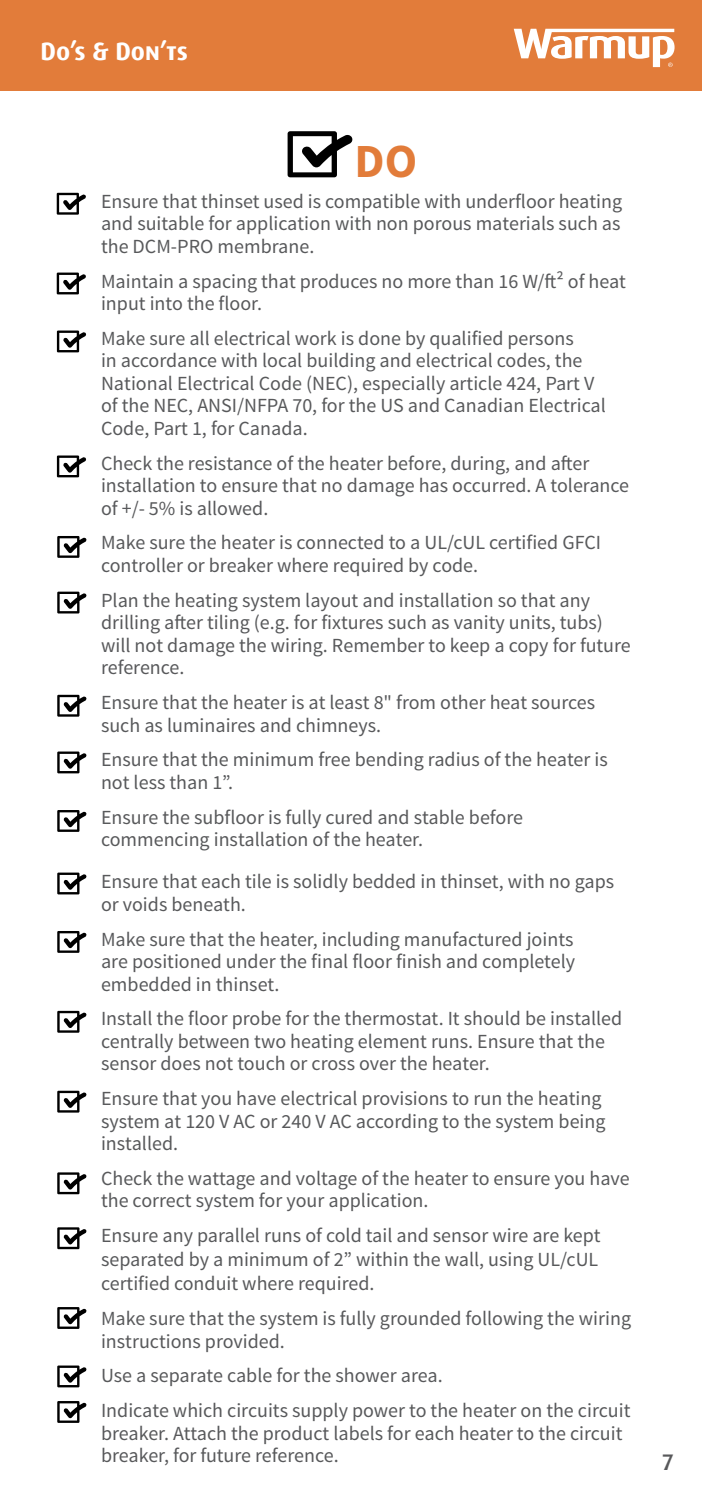
<style>
.page{position:relative;width:702px;height:1489px;background:#fff}
.page>*{position:absolute;margin:0;border:0;box-sizing:border-box;transform-origin:0 0}
.t1{font:700 47.5px "Source Sans Pro";color:#e27c3a}
.t2{font:700 25px "Dax Sc Offc";color:#fff}
.t3{font:500 22.5px "Dax Offc";color:#58595b}
.t4{font:20px/22.5px "Source Sans Pro";color:#58595b}
</style>
<div class="page">
<div style="left:0;top:0;width:702px;height:91px;background:#e27c3a"></div>
<svg style="left:513px;top:29px;width:161px;height:38px"></svg>
<svg style="left:57px;top:193px;width:29px;height:22px"></svg>
<svg style="left:57px;top:272px;width:29px;height:22px"></svg>
<svg style="left:57px;top:330px;width:29px;height:22px"></svg>
<svg style="left:57px;top:455px;width:29px;height:22px"></svg>
<svg style="left:57px;top:536px;width:29px;height:22px"></svg>
<svg style="left:57px;top:591px;width:29px;height:22px"></svg>
<svg style="left:57px;top:694px;width:29px;height:22px"></svg>
<svg style="left:57px;top:751px;width:29px;height:22px"></svg>
<svg style="left:57px;top:810px;width:29px;height:21px"></svg>
<svg style="left:57px;top:872px;width:29px;height:22px"></svg>
<svg style="left:57px;top:931px;width:29px;height:21px"></svg>
<svg style="left:57px;top:1010px;width:29px;height:22px"></svg>
<svg style="left:57px;top:1090px;width:29px;height:22px"></svg>
<svg style="left:57px;top:1172px;width:29px;height:22px"></svg>
<svg style="left:57px;top:1227px;width:29px;height:22px"></svg>
<svg style="left:57px;top:1307px;width:29px;height:21px"></svg>
<svg style="left:57px;top:1365px;width:29px;height:22px"></svg>
<svg style="left:57px;top:1401px;width:29px;height:21px"></svg>
<svg style="left:287px;top:131px;width:65px;height:46px"></svg>
<p class="t2" style="left:41px;top:35px;width:149px">Do’s &amp; Don’ts</p>
<h1 class="t1" style="left:354px;top:131px;width:64px">DO</h1>
<p class="t4" style="left:101px;top:190px;width:522px;text-align:justify">Ensure that thinset used is compatible with underfloor heating and suitable for application with non porous materials such as the DCM-PRO membrane.</p>
<p class="t4" style="left:101px;top:270px;width:526px">Maintain a spacing that produces no more than 16 W/ft² of heat input into the floor.</p>
<p class="t4" style="left:101px;top:327px;width:506px">Make sure all electrical work is done by qualified persons<br>in accordance with local building and electrical codes, the National Electrical Code (NEC), especially article 424, Part V of the NEC, ANSI/NFPA 70, for the US and Canadian Electrical Code, Part 1, for Canada.</p>
<p class="t4" style="left:101px;top:452px;width:529px">Check the resistance of the heater before, during, and after installation to ensure that no damage has occurred. A tolerance of +/- 5% is allowed.</p>
<p class="t4" style="left:101px;top:532px;width:501px">Make sure the heater is connected to a UL/cUL certified GFCI controller or breaker where required by code.</p>
<p class="t4" style="left:101px;top:589px;width:531px">Plan the heating system layout and installation so that any drilling after tiling (e.g. for fixtures such as vanity units, tubs) will not damage the wiring. Remember to keep a copy for future reference.</p>
<p class="t4" style="left:101px;top:691px;width:495px">Ensure that the heater is at least 8" from other heat sources such as luminaires and chimneys.</p>
<p class="t4" style="left:101px;top:748px;width:508px">Ensure that the minimum free bending radius of the heater is not less than 1”.</p>
<p class="t4" style="left:101px;top:806px;width:423px">Ensure the subfloor is fully cured and stable before commencing installation of the heater.</p>
<p class="t4" style="left:101px;top:870px;width:514px">Ensure that each tile is solidly bedded in thinset, with no gaps or voids beneath.</p>
<p class="t4" style="left:101px;top:928px;width:475px;text-align:justify">Make sure that the heater, including manufactured joints are positioned under the final floor finish and completely embedded in thinset.</p>
<p class="t4" style="left:101px;top:1007px;width:522px">Install the floor probe for the thermostat. It should be installed centrally between two heating element runs. Ensure that the sensor does not touch or cross over the heater.</p>
<p class="t4" style="left:101px;top:1087px;width:506px">Ensure that you have electrical provisions to run the heating system at 120 V AC or 240 V AC according to the system being installed.</p>
<p class="t4" style="left:101px;top:1167px;width:530px">Check the wattage and voltage of the heater to ensure you have the correct system for your application.</p>
<p class="t4" style="left:101px;top:1223px;width:501px;line-height:24px;text-align:justify">Ensure any parallel runs of cold tail and sensor wire are kept separated by a minimum of 2” within the wall, using UL/cUL certified conduit where required.</p>
<p class="t4" style="left:101px;top:1307px;width:531px">Make sure that the system is fully grounded following the wiring instructions provided.</p>
<p class="t4" style="left:101px;top:1358px;width:531px;line-height:34.8px">Use a separate cable for the shower area.<br>Indicate which circuits supply power to the heater on the circuit</p>
<p class="t4" style="left:101px;top:1421px;width:523px">breaker. Attach the product labels for each heater to the circuit breaker, for future reference.</p>
<p class="t3" style="left:661px;top:1447px;width:14px">7</p>
</div>
